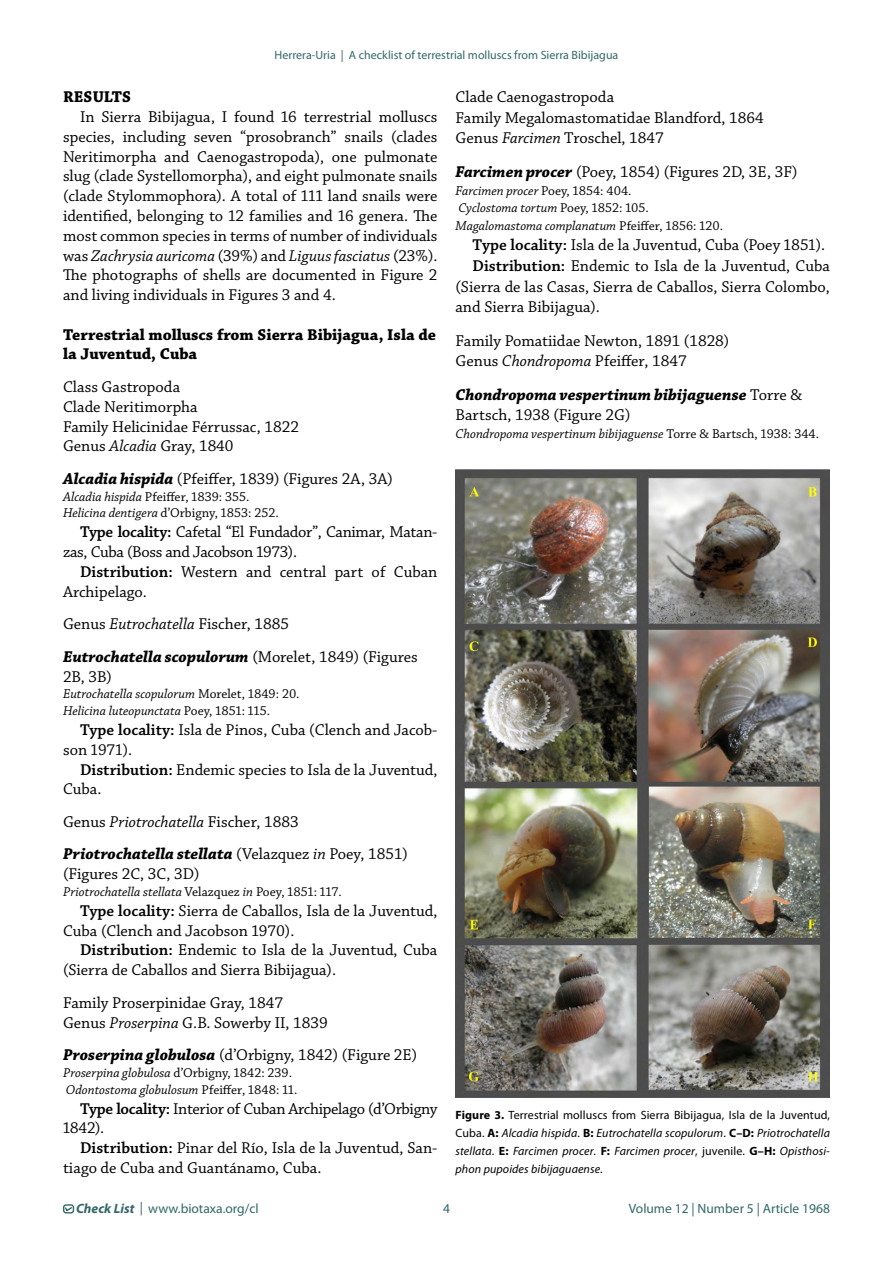
<style>
.page{position:relative;width:893px;height:1263px;background:#fff}
.page>*{position:absolute;margin:0;border:0;box-sizing:border-box;transform-origin:0 0}
.t1{font:16.5px/19.8px "Chaparral Pro";color:#000}
.t2{font:16.5px/19.8px "Chaparral Pro";letter-spacing:-.02em;color:#000}
.t3{font:700 16.5px/19.8px "Chaparral Pro";color:#000}
.t4{font:italic 700 16.5px/20.7px "Chaparral Pro";color:#000}
.t5{font:italic 13.5px/17.7px "Chaparral Pro";color:#000}
.t6{font:13.5px/16.8px "Chaparral Pro";color:#000}
.t7{font:13.5px "Myriad Pro";color:#336769}
.t8{font:italic 12px/18px "Myriad Pro";letter-spacing:.01em;color:#000;text-align:justify}
.t9{font:12px "Myriad Pro";color:#336769}
.s1{font-style:italic}
.s2{font-weight:700;font-style:italic}
.s3{font-style:normal}
.s4{font-weight:600}
.s5{font-weight:400;font-style:normal}
.s6{font-weight:700;font-style:normal}
</style>
<div class="page">
<div style="left:63px;top:1204px;width:11px;height:9px;border:1px solid #336767;border-radius:2px"></div>
<svg style="left:64px;top:1206px;width:9px;height:6px"></svg>
<img style="left:455px;top:469px;width:375px;height:628px">
<p class="t9" style="left:275px;top:47px;width:345px">Herrera-Uria | A checklist of terrestrial molluscs from Sierra Bibijagua</p>
<p class="t1" style="left:455px;top:87px;width:310px;line-height:20.7px">Clade Caenogastropoda<br>Family Megalomastomatidae Blandford, 1864<br>Genus <span class="s1">Farcimen</span> Troschel, 1847</p>
<p class="t1" style="left:455px;top:162px;width:344px"><span class="s2">Farcimen procer</span> (Poey, 1854) (Figures 2D, 3E, 3F)</p>
<p class="t5" style="left:455px;top:182px;width:269px">Farcimen procer <span class="s3">Poey, 1854: 404.<br></span>Cyclostoma tortum <span class="s3">Poey, 1852: 105.<br></span>Magalomastoma complanatum <span class="s3">Pfeiffer, 1856: 120.</span></p>
<p class="t1" style="left:472px;top:236px;width:354px"><span class="s4">Type locality:</span> Isla de la Juventud, Cuba (Poey 1851).</p>
<p class="t1" style="left:472px;top:257px;width:359px"><span class="s4">Distribution:</span> Endemic to Isla de la Juventud, Cuba</p>
<p class="t1" style="left:455px;top:277px;width:376px">(Sierra de las Casas, Sierra de Caballos, Sierra Colombo,</p>
<p class="t1" style="left:455px;top:298px;width:146px">and Sierra Bibijagua).</p>
<p class="t1" style="left:455px;top:331px;width:275px;line-height:20.7px">Family Pomatiidae Newton, 1891 (1828)<br>Genus <span class="s1">Chondropoma</span> Pfeiffer, 1847</p>
<p class="t4" style="left:455px;top:385px;width:348px">Chondropoma vespertinum bibijaguense <span class="s5">Torre &amp;<br>Bartsch, 1938 (Figure 2G)</span></p>
<p class="t5" style="left:455px;top:425px;width:365px">Chondropoma vespertinum bibijaguense <span class="s3">Torre &amp; Bartsch, 1938: 344.</span></p>
<p class="t3" style="left:63px;top:88px;width:70px">RESULTS</p>
<p class="t1" style="left:63px;top:108px;width:376px;text-align:justify;text-indent:17px">In Sierra Bibijagua, I found 16 terrestrial molluscs species, including seven “prosobranch” snails (clades Neritimorpha and Caenogastropoda), one pulmonate slug (clade Systellomorpha), and eight pulmonate snails (clade Stylommophora). A total of 111 land snails were identified, belonging to 12 families and 16 genera. The most common species in terms of number of individuals was <span class="s1">Zachrysia auricoma</span> (39%) and <span class="s1">Liguus fasciatus</span> (23%).<br>The photographs of shells are documented in Figure 2 and living individuals in Figures 3 and 4.</p>
<p class="t3" style="left:63px;top:325px;width:375px">Terrestrial molluscs from Sierra Bibijagua, Isla de la Juventud, Cuba</p>
<p class="t1" style="left:63px;top:377px;width:238px">Class Gastropoda<br>Clade Neritimorpha<br>Family Helicinidae Férrussac, 1822<br>Genus <span class="s1">Alcadia</span> Gray, 1840</p>
<p class="t1" style="left:63px;top:469px;width:331px"><span class="s2">Alcadia hispida</span> (Pfeiffer, 1839) (Figures 2A, 3A)</p>
<p class="t6" style="left:63px;top:488px;width:217px"><span class="s1">Alcadia hispida</span> Pfeiffer, 1839: 355.<br><span class="s1">Helicina dentigera</span> d’Orbigny, 1853: 252.</p>
<p class="t2" style="left:63px;top:523px;width:375px;text-indent:17px"><span class="s4">Type locality:</span> Cafetal “El Fundador”, Canimar, Matan&shy;zas, Cuba (Boss and Jacobson 1973).</p>
<p class="t1" style="left:63px;top:562px;width:376px;text-indent:17px"><span class="s4">Distribution:</span> Western and central part of Cuban<br>Archipelago.</p>
<p class="t1" style="left:63px;top:608px;width:356px;line-height:32.5px">Genus <span class="s1">Eutrochatella</span> Fischer, 1885<br><span class="s2">Eutrochatella scopulorum</span> (Morelet, 1849) (Figures</p>
<p class="t1" style="left:63px;top:667px;width:50px">2B, 3B)</p>
<p class="t5" style="left:63px;top:686px;width:238px;line-height:16.8px">Eutrochatella scopulorum <span class="s3">Morelet, 1849: 20.<br></span>Helicina luteopunctata <span class="s3">Poey, 1851: 115.</span></p>
<p class="t1" style="left:63px;top:720px;width:376px;text-indent:17px"><span class="s4">Type locality:</span> Isla de Pinos, Cuba (Clench and Jacob&shy;son 1971).</p>
<p class="t1" style="left:63px;top:760px;width:376px;text-indent:17px"><span class="s4">Distribution:</span> Endemic species to Isla de la Juventud,<br>Cuba.</p>
<p class="t1" style="left:63px;top:806px;width:347px;line-height:32.5px">Genus <span class="s1">Priotrochatella</span> Fischer, 1883<br><span class="s2">Priotrochatella stellata</span> (Velazquez <span class="s1">in</span> Poey, 1851)</p>
<p class="t1" style="left:63px;top:865px;width:138px">(Figures 2C, 3C, 3D)</p>
<p class="t5" style="left:63px;top:883px;width:280px">Priotrochatella stellata <span class="s3">Velazquez</span> in <span class="s3">Poey, 1851: 117.</span></p>
<p class="t1" style="left:63px;top:901px;width:376px;text-indent:17px"><span class="s4">Type locality:</span> Sierra de Caballos, Isla de la Juventud,<br>Cuba (Clench and Jacobson 1970).</p>
<p class="t1" style="left:63px;top:941px;width:376px;text-indent:17px"><span class="s4">Distribution:</span> Endemic to Isla de la Juventud, Cuba (Sierra de Caballos and Sierra Bibijagua).</p>
<p class="t1" style="left:63px;top:993px;width:266px">Family Proserpinidae Gray, 1847<br>Genus <span class="s1">Proserpina</span> G.B. Sowerby II, 1839</p>
<p class="t1" style="left:63px;top:1046px;width:356px"><span class="s2">Proserpina globulosa</span> (d’Orbigny, 1842) (Figure 2E)</p>
<p class="t5" style="left:63px;top:1065px;width:236px;line-height:16.8px">Proserpina globulosa <span class="s3">d’Orbigny, 1842: 239.<br></span>Odontostoma globulosum <span class="s3">Pfeiffer, 1848: 11.</span></p>
<p class="t2" style="left:63px;top:1099px;width:376px;text-indent:17px"><span class="s4">Type locality:</span> Interior of Cuban Archipelago (d’Orbigny<br>1842).</p>
<p class="t1" style="left:63px;top:1139px;width:376px;text-indent:17px"><span class="s4">Distribution:</span> Pinar del Río, Isla de la Juventud, San&shy;tiago de Cuba and Guantánamo, Cuba.</p>
<p class="t8" style="left:455px;top:1106px;width:376px"><span class="s6">Figure 3.</span> <span class="s3">Terrestrial molluscs from Sierra Bibijagua, Isla de la Juventud, Cuba.</span> <span class="s6">A:</span> Alcadia hispida<span class="s3">.</span> <span class="s6">B:</span> Eutrochatella scopulorum<span class="s3">.</span> <span class="s6">C–D:</span> Priotrochatella stellata<span class="s3">.</span> <span class="s6">E:</span> Farcimen procer<span class="s3">.</span> <span class="s6">F:</span> Farcimen procer<span class="s3">, juvenile.</span> <span class="s6">G–H:</span> Opisthosi&shy;phon pupoides bibijaguaense<span class="s3">.</span></p>
<p class="t7" style="left:76px;top:1200px;width:184px"><span class="s2">Check List</span> | www.biotaxa.org/cl</p>
<p class="t7" style="left:443px;top:1200px;width:8px">4</p>
<p class="t7" style="left:629px;top:1200px;width:203px">Volume 12 | Number 5 | Article 1968</p>
</div>
